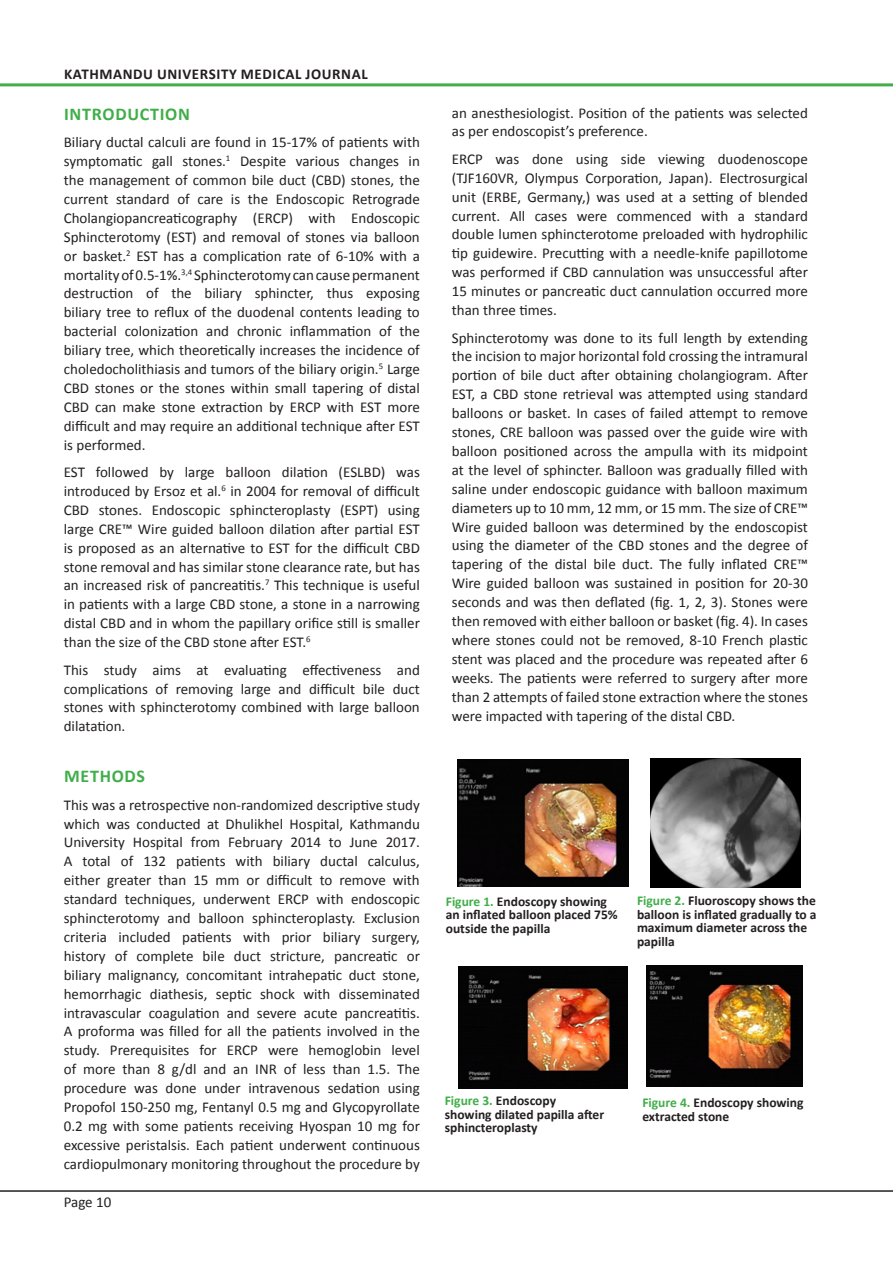
<style>
.page{position:relative;width:893px;height:1263px;background:#fff}
.page>*{position:absolute;margin:0;border:0;box-sizing:border-box;transform-origin:0 0}
.Heading_2_-_Sub_head{font:700 18px "Calibri";letter-spacing:.04em;color:#40ae49}
.Normal_Text{font:700 18px "Calibri";letter-spacing:.04em;color:#40ae49}
.Normal_Text-2{font:15px/18.9px "Calibri";color:#231f20;text-align:justify}
.Heading_2_-_Sub_head-2{font:700 15px "Calibri";letter-spacing:.04em;color:#231f20}
.Table_Figure_Legend{font:700 13.5px/13.5px "Calibri";color:#231f20}
.s1{color:#40ae49}
</style>
<div class="page">
<hr style="left:0;top:1190px;width:893px;height:2px;background:#231f20">
<hr style="left:0;top:83px;width:893px;height:3px;background:#40ae49">
<img style="left:458px;top:759px;width:171px;height:127px">
<img style="left:650px;top:758px;width:150px;height:130px">
<img style="left:459px;top:967px;width:169px;height:121px">
<img style="left:646px;top:965px;width:157px;height:122px">
<p class="Heading_2_-_Sub_head-2" style="left:64px;top:64px;width:305px">KATHMANDU UNIVERSITY MEDICAL JOURNAL</p>
<p class="Heading_2_-_Sub_head" style="left:64px;top:102px;width:127px">INTRODUCTION</p>
<p class="Normal_Text-2" style="left:64px;top:133px;width:358px">Biliary ductal calculi are found in 15-17% of patients with symptomatic gall stones.<sup>1</sup> Despite various changes in the management of common bile duct (CBD) stones, the current standard of care is the Endoscopic Retrograde Cholangiopancreaticography (ERCP) with Endoscopic Sphincterotomy (EST) and removal of stones via balloon or basket.<sup>2</sup> EST has a complication rate of 6-10% with a mortality of 0.5-1%.<sup>3,4</sup> Sphincterotomy can cause permanent destruction of the biliary sphincter, thus exposing biliary tree to reflux of the duodenal contents leading to bacterial colonization and chronic inflammation of the biliary tree, which theoretically increases the incidence of choledocholithiasis and tumors of the biliary origin.<sup>5</sup> Large CBD stones or the stones within small tapering of distal CBD can make stone extraction by ERCP with EST more difficult and may require an additional technique after EST is performed.</p>
<p class="Normal_Text-2" style="left:64px;top:463px;width:358px">EST followed by large balloon dilation (ESLBD) was introduced by Ersoz et al.<sup>6</sup> in 2004 for removal of difficult CBD stones. Endoscopic sphincteroplasty (ESPT) using large CRE™ Wire guided balloon dilation after partial EST is proposed as an alternative to EST for the difficult CBD stone removal and has similar stone clearance rate, but has an increased risk of pancreatitis.<sup>7</sup> This technique is useful in patients with a large CBD stone, a stone in a narrowing distal CBD and in whom the papillary orifice still is smaller than the size of the CBD stone after EST.<sup>6</sup></p>
<p class="Normal_Text-2" style="left:64px;top:660px;width:358px">This study aims at evaluating effectiveness and complications of removing large and difficult bile duct stones with sphincterotomy combined with large balloon dilatation.</p>
<p class="Normal_Text" style="left:64px;top:765px;width:83px">METHODS</p>
<p class="Normal_Text-2" style="left:64px;top:795px;width:358px">This was a retrospective non-randomized descriptive study which was conducted at Dhulikhel Hospital, Kathmandu University Hospital from February 2014 to June 2017.<br>A total of 132 patients with biliary ductal calculus, either greater than 15 mm or difficult to remove with standard techniques, underwent ERCP with endoscopic sphincterotomy and balloon sphincteroplasty. Exclusion criteria included patients with prior biliary surgery, history of complete bile duct stricture, pancreatic or biliary malignancy, concomitant intrahepatic duct stone, hemorrhagic diathesis, septic shock with disseminated intravascular coagulation and severe acute pancreatitis.<br>A proforma was filled for all the patients involved in the study. Prerequisites for ERCP were hemoglobin level of more than 8 g/dl and an INR of less than 1.5. The procedure was done under intravenous sedation using Propofol 150-250 mg, Fentanyl 0.5 mg and Glycopyrollate 0.2 mg with some patients receiving Hyospan 10 mg for excessive peristalsis. Each patient underwent continuous cardiopulmonary monitoring throughout the procedure by</p>
<p class="Normal_Text-2" style="left:64px;top:1193px;width:49px">Page 10</p>
<p class="Normal_Text-2" style="left:452px;top:103px;width:358px">an anesthesiologist. Position of the patients was selected as per endoscopist’s preference.</p>
<p class="Normal_Text-2" style="left:452px;top:149px;width:358px">ERCP was done using side viewing duodenoscope (TJF160VR, Olympus Corporation, Japan). Electrosurgical unit (ERBE, Germany,) was used at a setting of blended current. All cases were commenced with a standard double lumen sphincterotome preloaded with hydrophilic tip guidewire. Precutting with a needle-knife papillotome was performed if CBD cannulation was unsuccessful after 15 minutes or pancreatic duct cannulation occurred more than three times.</p>
<p class="Normal_Text-2" style="left:452px;top:328px;width:358px">Sphincterotomy was done to its full length by extending the incision to major horizontal fold crossing the intramural portion of bile duct after obtaining cholangiogram. After EST, a CBD stone retrieval was attempted using standard balloons or basket. In cases of failed attempt to remove stones, CRE balloon was passed over the guide wire with balloon positioned across the ampulla with its midpoint at the level of sphincter. Balloon was gradually filled with saline under endoscopic guidance with balloon maximum diameters up to 10 mm, 12 mm, or 15 mm. The size of CRE™ Wire guided balloon was determined by the endoscopist using the diameter of the CBD stones and the degree of tapering of the distal bile duct. The fully inflated CRE™ Wire guided balloon was sustained in position for 20-30 seconds and was then deflated (fig. 1, 2, 3). Stones were then removed with either balloon or basket (fig. 4). In cases where stones could not be removed, 8-10 French plastic stent was placed and the procedure was repeated after 6 weeks. The patients were referred to surgery after more than 2 attempts of failed stone extraction where the stones were impacted with tapering of the distal CBD.</p>
<p class="Table_Figure_Legend" style="left:446px;top:894px;width:173px"><span class="s1">Figure 1.</span> Endoscopy showing an inflated balloon placed 75% outside the papilla</p>
<p class="Table_Figure_Legend" style="left:637px;top:894px;width:181px"><span class="s1">Figure 2.</span> Fluoroscopy shows the balloon is inflated gradually to a maximum diameter across the papilla</p>
<p class="Table_Figure_Legend" style="left:445px;top:1094px;width:161px"><span class="s1">Figure 3.</span> Endoscopy showing dilated papilla after sphincteroplasty</p>
<p class="Table_Figure_Legend" style="left:642px;top:1096px;width:163px"><span class="s1">Figure 4.</span> Endoscopy showing extracted stone</p>
</div>
